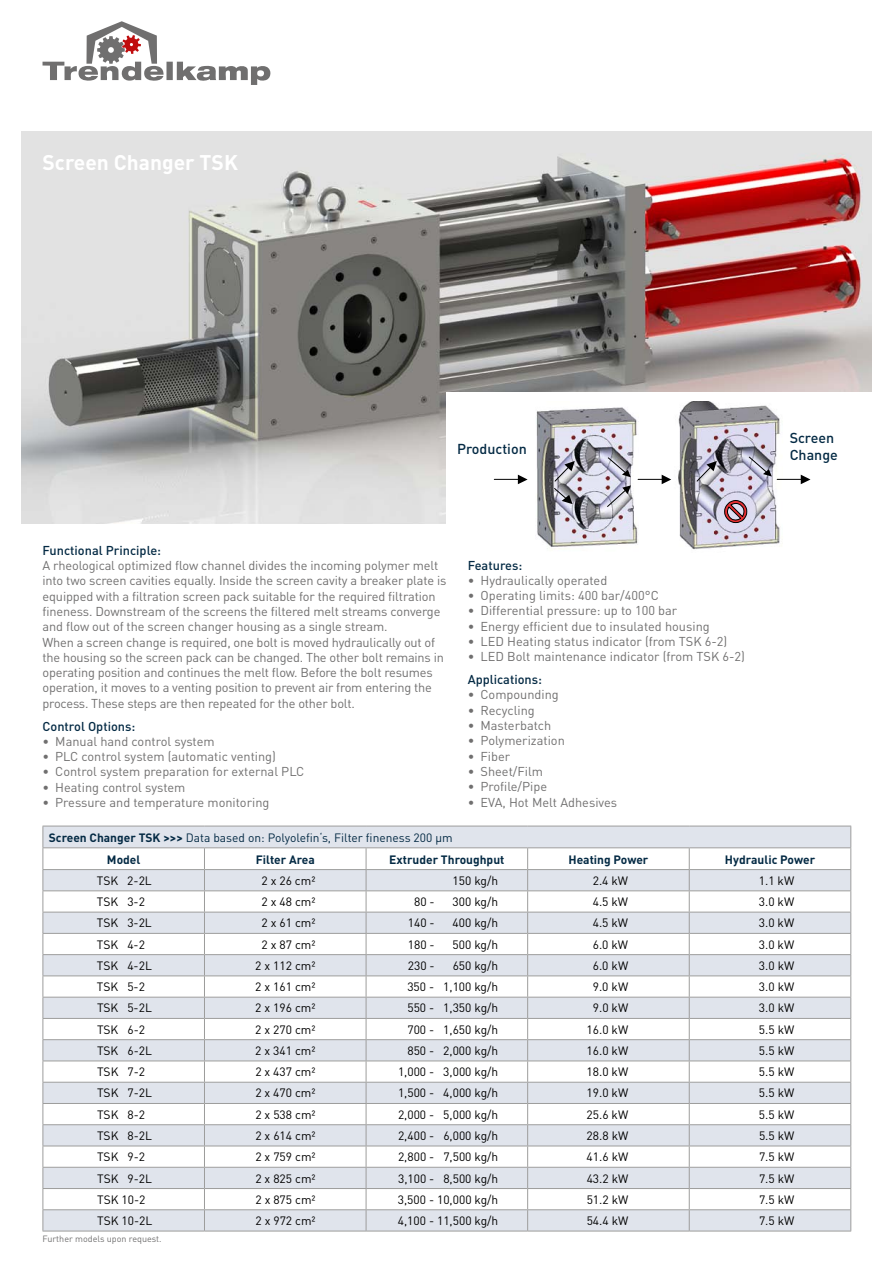
<style>
.page{position:relative;width:893px;height:1263px;background:#fff}
.page>*{position:absolute;margin:0;border:0;box-sizing:border-box;transform-origin:0 0}
.t1{font:700 21px "DIN";color:#fff}
.t2{font:500 14.25px/17.1px "DIN";color:#042a44}
.t3{font:12.75px/15.3px "DIN";letter-spacing:-.01em;color:#706f6f}
.t4{font:500 12.75px "DIN";color:#042a44}
.t5{font:12px "DIN";color:#000}
.t6{font:12px/21.8px "DIN";color:#042a44}
.t7{font:700 12px "DIN";color:#042a44}
.t8{font:9px "DIN";color:#706f6f}
.s1{font-weight:700}
</style>
<div class="page">
<img style="left:22px;top:132px;width:850px;height:391px">
<svg style="left:43px;top:21px;width:228px;height:64px"></svg>
<svg style="left:43px;top:826px;width:808px;height:405px"></svg>
<hr style="left:43px;top:1231px;width:161px;height:1px;background:#9d9d9c">
<hr style="left:204px;top:1231px;width:162px;height:1px;background:#9d9d9c">
<hr style="left:366px;top:1231px;width:162px;height:1px;background:#9d9d9c">
<hr style="left:528px;top:1231px;width:161px;height:1px;background:#9d9d9c">
<hr style="left:689px;top:1231px;width:162px;height:1px;background:#9d9d9c">
<div style="left:446px;top:393px;width:433px;height:162px;background:#fff"></div>
<img style="left:536px;top:407px;width:102px;height:142px">
<img style="left:678px;top:401px;width:102px;height:149px">
<svg style="left:494px;top:475px;width:34px;height:9px"></svg>
<svg style="left:555px;top:461px;width:20px;height:20px"></svg>
<svg style="left:554px;top:488px;width:19px;height:16px"></svg>
<svg style="left:638px;top:475px;width:33px;height:9px"></svg>
<svg style="left:608px;top:458px;width:23px;height:19px"></svg>
<svg style="left:607px;top:485px;width:24px;height:22px"></svg>
<svg style="left:697px;top:461px;width:20px;height:20px"></svg>
<svg style="left:724px;top:500px;width:23px;height:23px"></svg>
<svg style="left:749px;top:457px;width:61px;height:27px"></svg>
<h1 class="t1" style="left:43px;top:148px;width:197px">Screen Changer TSK</h1>
<p class="t2" style="left:457px;top:439px;width:71px">Production</p>
<p class="t2" style="left:790px;top:429px;width:50px">Screen<br>Change</p>
<p class="t4" style="left:43px;top:541px;width:120px">Functional Principle:</p>
<p class="t3" style="left:43px;top:558px;width:405px">A rheological optimized flow channel divides the incoming polymer melt into two screen cavities equally. Inside the screen cavity a breaker plate is equipped with a filtration screen pack suitable for the required filtration fineness. Downstream of the screens the filtered melt streams converge and flow out of the screen changer housing as a single stream.<br>When a screen change is required, one bolt is moved hydraulically out of the housing so the screen pack can be changed. The other bolt remains in operating position and continues the melt flow. Before the bolt resumes operation, it moves to a venting position to prevent air from entering the process. These steps are then repeated for the other bolt.</p>
<p class="t4" style="left:43px;top:717px;width:94px">Control Options:</p>
<p class="t3" style="left:43px;top:734px;width:174px">• Manual hand control system</p>
<p class="t3" style="left:43px;top:749px;width:235px">• PLC control system (automatic venting)</p>
<p class="t3" style="left:43px;top:764px;width:263px">• Control system preparation for external PLC</p>
<p class="t3" style="left:43px;top:780px;width:144px">• Heating control system</p>
<p class="t3" style="left:43px;top:795px;width:228px">• Pressure and temperature monitoring</p>
<p class="t4" style="left:468px;top:556px;width:56px">Features:</p>
<p class="t3" style="left:468px;top:573px;width:141px">• Hydraulically operated</p>
<p class="t3" style="left:468px;top:588px;width:193px">• Operating limits: 400 bar/400°C</p>
<p class="t3" style="left:468px;top:603px;width:211px">• Differential pressure: up to 100 bar</p>
<p class="t3" style="left:468px;top:619px;width:244px">• Energy efficient due to insulated housing</p>
<p class="t3" style="left:468px;top:634px;width:261px">• LED Heating status indicator (from TSK 6-2)</p>
<p class="t3" style="left:468px;top:649px;width:279px">• LED Bolt maintenance indicator (from TSK 6-2)</p>
<p class="t4" style="left:468px;top:671px;width:76px">Applications:</p>
<p class="t3" style="left:468px;top:687px;width:93px">• Compounding</p>
<p class="t3" style="left:468px;top:703px;width:69px">• Recycling</p>
<p class="t3" style="left:468px;top:718px;width:85px">• Masterbatch</p>
<p class="t3" style="left:468px;top:733px;width:99px">• Polymerization</p>
<p class="t3" style="left:468px;top:749px;width:44px">• Fiber</p>
<p class="t3" style="left:468px;top:764px;width:77px">• Sheet/Film</p>
<p class="t3" style="left:468px;top:779px;width:81px">• Profile/Pipe</p>
<p class="t3" style="left:468px;top:794px;width:151px">• EVA, Hot Melt Adhesives</p>
<p class="t6" style="left:107px;top:827px;width:347px;text-indent:-58px"><span class="s1">Screen Changer TSK &gt;&gt;&gt;</span> Data based on: Polyolefin‘s, Filter fineness 200 µm<br><span class="s1">Model</span></p>
<p class="t7" style="left:256px;top:851px;width:61px">Filter Area</p>
<p class="t7" style="left:389px;top:851px;width:117px">Extruder Throughput</p>
<p class="t7" style="left:568px;top:851px;width:81px">Heating Power</p>
<p class="t7" style="left:725px;top:851px;width:92px">Hydraulic Power</p>
<p class="t5" style="left:97px;top:874px;width:56px">TSK 2-2L</p>
<p class="t5" style="left:261px;top:874px;width:56px">2 x 26 cm²</p>
<p class="t5" style="left:453px;top:874px;width:47px">150 kg/h</p>
<p class="t5" style="left:593px;top:874px;width:37px">2.4 kW</p>
<p class="t5" style="left:759px;top:874px;width:37px">1.1 kW</p>
<p class="t5" style="left:97px;top:895px;width:50px">TSK 3-2</p>
<p class="t5" style="left:261px;top:895px;width:56px">2 x 48 cm²</p>
<p class="t5" style="left:414px;top:895px;width:22px">80 -</p>
<p class="t5" style="left:453px;top:895px;width:47px">300 kg/h</p>
<p class="t5" style="left:593px;top:895px;width:37px">4.5 kW</p>
<p class="t5" style="left:759px;top:895px;width:37px">3.0 kW</p>
<p class="t5" style="left:97px;top:916px;width:56px">TSK 3-2L</p>
<p class="t5" style="left:261px;top:916px;width:56px">2 x 61 cm²</p>
<p class="t5" style="left:408px;top:916px;width:28px">140 -</p>
<p class="t5" style="left:453px;top:916px;width:47px">400 kg/h</p>
<p class="t5" style="left:593px;top:916px;width:37px">4.5 kW</p>
<p class="t5" style="left:759px;top:916px;width:37px">3.0 kW</p>
<p class="t5" style="left:97px;top:937px;width:50px">TSK 4-2</p>
<p class="t5" style="left:262px;top:937px;width:56px">2 x 87 cm²</p>
<p class="t5" style="left:408px;top:937px;width:28px">180 -</p>
<p class="t5" style="left:453px;top:937px;width:47px">500 kg/h</p>
<p class="t5" style="left:593px;top:937px;width:37px">6.0 kW</p>
<p class="t5" style="left:759px;top:937px;width:37px">3.0 kW</p>
<p class="t5" style="left:97px;top:959px;width:56px">TSK 4-2L</p>
<p class="t5" style="left:255px;top:959px;width:62px">2 x 112 cm²</p>
<p class="t5" style="left:408px;top:959px;width:28px">230 -</p>
<p class="t5" style="left:453px;top:959px;width:47px">650 kg/h</p>
<p class="t5" style="left:593px;top:959px;width:37px">6.0 kW</p>
<p class="t5" style="left:759px;top:959px;width:37px">3.0 kW</p>
<p class="t5" style="left:97px;top:980px;width:50px">TSK 5-2</p>
<p class="t5" style="left:255px;top:980px;width:62px">2 x 161 cm²</p>
<p class="t5" style="left:407px;top:980px;width:92px">350 - 1,100 kg/h</p>
<p class="t5" style="left:593px;top:980px;width:37px">9.0 kW</p>
<p class="t5" style="left:759px;top:980px;width:37px">3.0 kW</p>
<p class="t5" style="left:97px;top:1001px;width:56px">TSK 5-2L</p>
<p class="t5" style="left:255px;top:1001px;width:62px">2 x 196 cm²</p>
<p class="t5" style="left:407px;top:1001px;width:92px">550 - 1,350 kg/h</p>
<p class="t5" style="left:593px;top:1001px;width:37px">9.0 kW</p>
<p class="t5" style="left:759px;top:1001px;width:37px">3.0 kW</p>
<p class="t5" style="left:97px;top:1022px;width:50px">TSK 6-2</p>
<p class="t5" style="left:255px;top:1022px;width:62px">2 x 270 cm²</p>
<p class="t5" style="left:407px;top:1022px;width:92px">700 - 1,650 kg/h</p>
<p class="t5" style="left:587px;top:1022px;width:43px">16.0 kW</p>
<p class="t5" style="left:759px;top:1022px;width:37px">5.5 kW</p>
<p class="t5" style="left:97px;top:1044px;width:56px">TSK 6-2L</p>
<p class="t5" style="left:255px;top:1044px;width:62px">2 x 341 cm²</p>
<p class="t5" style="left:407px;top:1044px;width:92px">850 - 2,000 kg/h</p>
<p class="t5" style="left:587px;top:1044px;width:43px">16.0 kW</p>
<p class="t5" style="left:759px;top:1044px;width:37px">5.5 kW</p>
<p class="t5" style="left:97px;top:1065px;width:50px">TSK 7-2</p>
<p class="t5" style="left:255px;top:1065px;width:62px">2 x 437 cm²</p>
<p class="t5" style="left:398px;top:1065px;width:102px">1,000 - 3,000 kg/h</p>
<p class="t5" style="left:587px;top:1065px;width:43px">18.0 kW</p>
<p class="t5" style="left:759px;top:1065px;width:37px">5.5 kW</p>
<p class="t5" style="left:97px;top:1086px;width:56px">TSK 7-2L</p>
<p class="t5" style="left:255px;top:1086px;width:62px">2 x 470 cm²</p>
<p class="t5" style="left:398px;top:1086px;width:102px">1,500 - 4,000 kg/h</p>
<p class="t5" style="left:587px;top:1086px;width:43px">19.0 kW</p>
<p class="t5" style="left:759px;top:1086px;width:37px">5.5 kW</p>
<p class="t5" style="left:97px;top:1107px;width:50px">TSK 8-2</p>
<p class="t5" style="left:255px;top:1107px;width:62px">2 x 538 cm²</p>
<p class="t5" style="left:398px;top:1107px;width:102px">2,000 - 5,000 kg/h</p>
<p class="t5" style="left:587px;top:1107px;width:43px">25.6 kW</p>
<p class="t5" style="left:759px;top:1107px;width:37px">5.5 kW</p>
<p class="t5" style="left:97px;top:1129px;width:56px">TSK 8-2L</p>
<p class="t5" style="left:255px;top:1129px;width:62px">2 x 614 cm²</p>
<p class="t5" style="left:398px;top:1129px;width:102px">2,400 - 6,000 kg/h</p>
<p class="t5" style="left:587px;top:1129px;width:43px">28.8 kW</p>
<p class="t5" style="left:759px;top:1129px;width:37px">5.5 kW</p>
<p class="t5" style="left:97px;top:1150px;width:50px">TSK 9-2</p>
<p class="t5" style="left:255px;top:1150px;width:62px">2 x 759 cm²</p>
<p class="t5" style="left:398px;top:1150px;width:102px">2,800 - 7,500 kg/h</p>
<p class="t5" style="left:587px;top:1150px;width:43px">41.6 kW</p>
<p class="t5" style="left:759px;top:1150px;width:37px">7.5 kW</p>
<p class="t5" style="left:97px;top:1171px;width:56px">TSK 9-2L</p>
<p class="t5" style="left:255px;top:1171px;width:62px">2 x 825 cm²</p>
<p class="t5" style="left:398px;top:1171px;width:102px">3,100 - 8,500 kg/h</p>
<p class="t5" style="left:587px;top:1171px;width:43px">43.2 kW</p>
<p class="t5" style="left:759px;top:1171px;width:37px">7.5 kW</p>
<p class="t5" style="left:97px;top:1193px;width:50px">TSK 10-2</p>
<p class="t5" style="left:255px;top:1193px;width:62px">2 x 875 cm²</p>
<p class="t5" style="left:398px;top:1193px;width:102px">3,500 - 10,000 kg/h</p>
<p class="t5" style="left:587px;top:1193px;width:43px">51.2 kW</p>
<p class="t5" style="left:759px;top:1193px;width:37px">7.5 kW</p>
<p class="t5" style="left:97px;top:1214px;width:57px">TSK 10-2L</p>
<p class="t5" style="left:255px;top:1214px;width:62px">2 x 972 cm²</p>
<p class="t5" style="left:398px;top:1214px;width:102px">4,100 - 11,500 kg/h</p>
<p class="t5" style="left:587px;top:1214px;width:43px">54.4 kW</p>
<p class="t5" style="left:759px;top:1214px;width:37px">7.5 kW</p>
<p class="t8" style="left:43px;top:1234px;width:121px">Further models upon request.</p>
</div>
